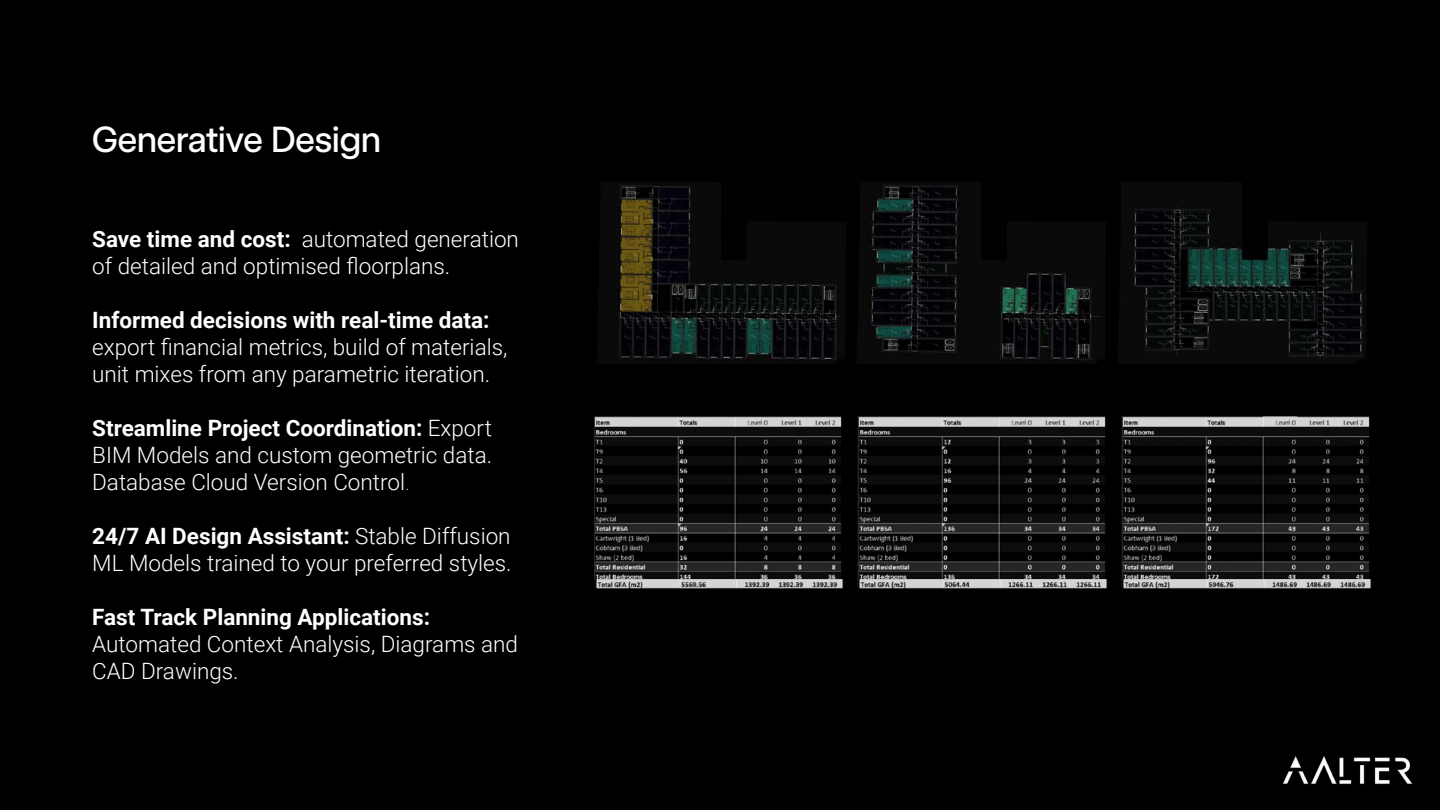
<style>
.page{position:relative;width:1440px;height:810px;background:#000}
.page>*{position:absolute;margin:0;border:0;box-sizing:border-box;transform-origin:0 0}
.t1{font:36px "Universal Sans Display Trial 450";color:#fff}
.t2{font:300 22.5px/27px "Roboto";color:#fff}
.t3{font:700 22.5px "Roboto";color:#fff}
.s1{font-weight:700}
.s2{font-weight:100}
</style>
<div class="page">
<img style="left:1282px;top:756px;width:131px;height:29px">
<img style="left:599px;top:182px;width:246px;height:181px">
<img style="left:859px;top:182px;width:246px;height:181px">
<img style="left:1120px;top:183px;width:246px;height:180px">
<img style="left:594px;top:416px;width:249px;height:173px">
<img style="left:858px;top:416px;width:249px;height:173px">
<img style="left:1122px;top:416px;width:249px;height:173px">
<h1 class="t1" style="left:92px;top:126px;width:290px">Generative Design</h1>
<p class="t2" style="left:92px;top:225px;width:428px"><span class="s1">Save time and cost:</span> automated generation of detailed and optimised floorplans.</p>
<p class="t3" style="left:92px;top:304px;width:399px">Informed decisions with real-time data:</p>
<p class="t2" style="left:92px;top:333px;width:417px">export financial metrics, build of materials, unit mixes from any parametric iteration.</p>
<p class="t2" style="left:92px;top:414px;width:401px;text-align:justify"><span class="s1">Streamline Project Coordination:</span> Export BIM Models and custom geometric data.<br>Database Cloud Version Control<span class="s2">.</span></p>
<p class="t2" style="left:92px;top:522px;width:421px"><span class="s1">24/7 AI Design Assistant:</span> Stable Diffusion<br>ML Models trained to your preferred styles.</p>
<p class="t3" style="left:92px;top:601px;width:339px">Fast Track Planning Applications:</p>
<p class="t2" style="left:92px;top:630px;width:427px">Automated Context Analysis, Diagrams and<br>CAD Drawings.</p>
</div>
